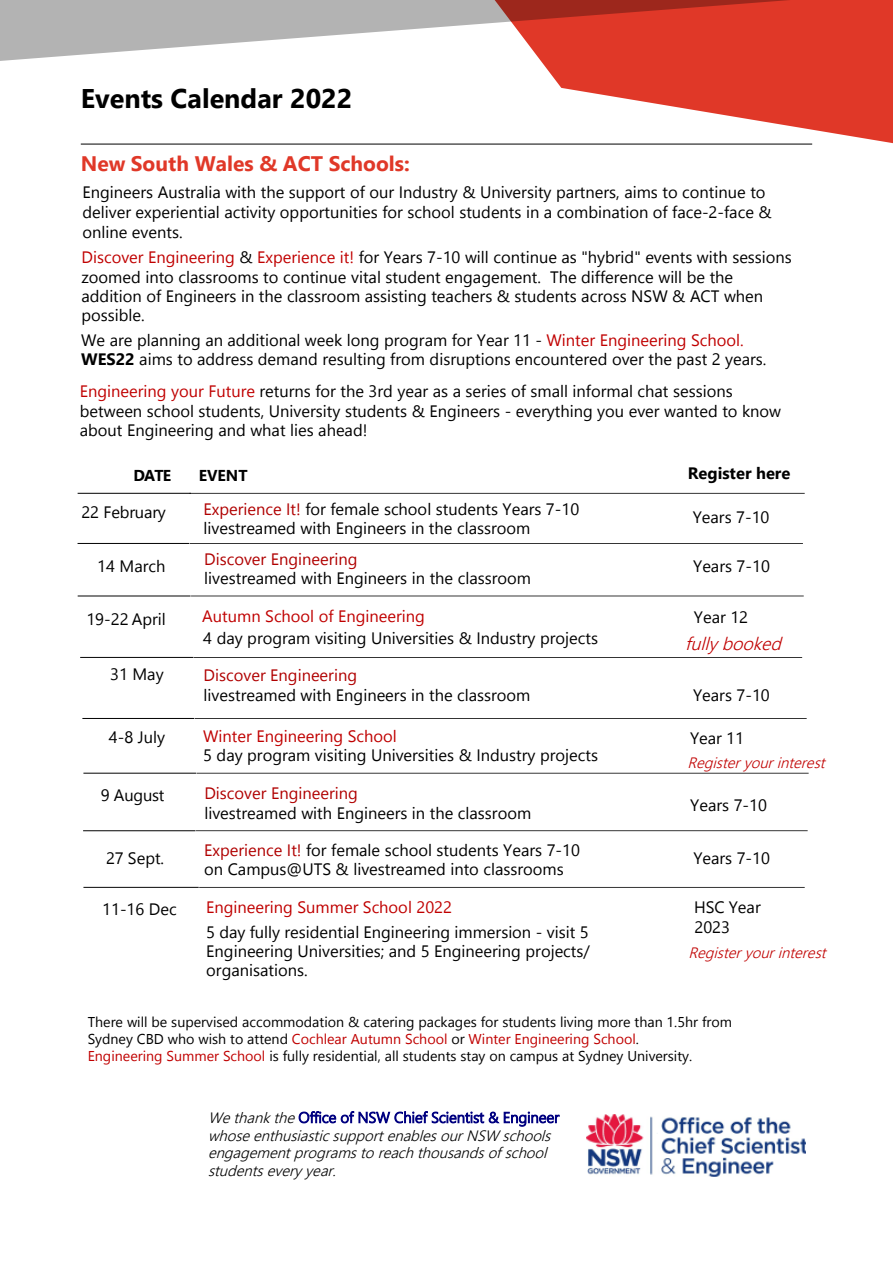
<style>
.page{position:relative;width:893px;height:1263px;background:#fff}
.page>*{position:absolute;margin:0;border:0;box-sizing:border-box;transform-origin:0 0}
.t1{font:700 27px "Leelawadee UI";color:#000}
.t2{font:700 21px "Leelawadee UI";color:#e03828}
.t3{font:italic 300 18px "Leelawadee UI";color:#c00000}
.t4{font:16.5px/19.5px "Leelawadee UI";color:#000}
.t5{font:16.5px "Leelawadee UI";color:#c00000}
.t6{font:16.5px "Leelawadee UI";color:#b00000}
.t7{font:700 16.5px "Leelawadee UI";color:#000}
.t8{font:700 15.75px "Leelawadee UI";color:#000}
.t9{font:italic 300 15px/17.9px "Leelawadee UI";color:#000}
.t10{font:italic 300 15px "Leelawadee UI";color:#c00000}
.t11{font:14.25px/17.1px "Leelawadee UI";color:#000}
.s1{color:#c00000}
.s2{font-weight:700}
.s3{color:#b00000}
.s4{font-style:normal;color:#000080}
</style>
<div class="page">
<hr style="left:81px;top:144px;width:731px;height:1px;background:#000">
<hr style="left:78px;top:493px;width:113px;height:1px;background:#000">
<hr style="left:189px;top:493px;width:616px;height:1px;background:#000">
<hr style="left:80px;top:657px;width:114px;height:1px;background:#000">
<hr style="left:194px;top:657px;width:608px;height:1px;background:#000">
<hr style="left:83px;top:773px;width:113px;height:1px;background:#000">
<hr style="left:196px;top:773px;width:613px;height:1px;background:#000">
<hr style="left:83px;top:830px;width:113px;height:1px;background:#000">
<hr style="left:196px;top:830px;width:612px;height:1px;background:#000">
<hr style="left:83px;top:887px;width:116px;height:1px;background:#000">
<hr style="left:199px;top:887px;width:606px;height:1px;background:#000">
<svg style="left:542px;top:63px;width:351px;height:80px;fill:#e03828"></svg>
<svg style="left:0;top:0;width:893px;height:63px"></svg>
<hr style="left:78px;top:596px;width:113px;height:1px;background:#000">
<hr style="left:191px;top:596px;width:613px;height:1px;background:#000">
<hr style="left:78px;top:543px;width:111px;height:1px;background:#000">
<hr style="left:190px;top:543px;width:613px;height:1px;background:#000">
<hr style="left:82px;top:718px;width:112px;height:1px;background:#000">
<hr style="left:195px;top:718px;width:612px;height:1px;background:#000">
<img style="left:587px;top:1114px;width:219px;height:63px">
<h1 class="t1" style="left:81px;top:80px;width:273px">Events Calendar 2022</h1>
<p class="t2" style="left:81px;top:149px;width:331px">New South Wales &amp; ACT Schools:</p>
<p class="t4" style="left:82px;top:181px;width:691px">Engineers Australia with the support of our Industry &amp; University partners, aims to continue to deliver experiential activity opportunities for school students in a combination of face-2-face &amp; online events.</p>
<p class="t4" style="left:81px;top:247px;width:712px"><span class="s1">Discover Engineering</span> &amp; <span class="s1">Experience it!</span> for Years 7-10 will continue as "hybrid" events with sessions zoomed into classrooms to continue vital student engagement. The difference will be the addition of Engineers in the classroom assisting teachers &amp; students across NSW &amp; ACT when possible.</p>
<p class="t4" style="left:81px;top:329px;width:687px">We are planning an additional week long program for Year 11 - <span class="s1">Winter Engineering School.<br></span><span class="s2">WES22</span> aims to address demand resulting from disruptions encountered over the past 2 years.</p>
<p class="t4" style="left:80px;top:381px;width:703px"><span class="s1">Engineering your Future</span> returns for the 3rd year as a series of small informal chat sessions between school students, University students &amp; Engineers - everything you ever wanted to know about Engineering and what lies ahead!</p>
<p class="t8" style="left:134px;top:464px;width:39px">DATE</p>
<p class="t8" style="left:199px;top:464px;width:50px">EVENT</p>
<p class="t7" style="left:688px;top:461px;width:104px">Register here</p>
<p class="t4" style="left:203px;top:499px;width:377px;line-height:19px"><span class="s3">Experience It!</span> for female school students Years 7-10 livestreamed with Engineers in the classroom</p>
<p class="t4" style="left:81px;top:502px;width:86px">22 February</p>
<p class="t4" style="left:693px;top:507px;width:78px">Years 7-10</p>
<p class="t4" style="left:97px;top:556px;width:70px">14 March</p>
<p class="t6" style="left:204px;top:547px;width:155px">Discover Engineering</p>
<p class="t4" style="left:204px;top:568px;width:328px">livestreamed with Engineers in the classroom</p>
<p class="t4" style="left:693px;top:556px;width:78px">Years 7-10</p>
<p class="t5" style="left:202px;top:604px;width:224px">Autumn School of Engineering</p>
<p class="t4" style="left:203px;top:627px;width:396px">4 day program visiting Universities &amp; Industry projects</p>
<p class="t4" style="left:86px;top:609px;width:81px">19-22 April</p>
<p class="t4" style="left:694px;top:607px;width:56px">Year 12</p>
<p class="t3" style="left:685px;top:631px;width:103px">fully booked</p>
<p class="t4" style="left:110px;top:664px;width:55px">31 May</p>
<p class="t6" style="left:204px;top:664px;width:155px">Discover Engineering</p>
<p class="t4" style="left:204px;top:684px;width:328px">livestreamed with Engineers in the classroom</p>
<p class="t4" style="left:109px;top:726px;width:58px">4-8 July</p>
<p class="t5" style="left:203px;top:724px;width:195px">Winter Engineering School</p>
<p class="t4" style="left:203px;top:745px;width:396px">5 day program visiting Universities &amp; Industry projects</p>
<p class="t4" style="left:693px;top:685px;width:78px">Years 7-10</p>
<p class="t4" style="left:690px;top:728px;width:55px">Year 11</p>
<p class="t10" style="left:688px;top:753px;width:144px">Registeryourinterest</p>
<p class="t6" style="left:204px;top:782px;width:155px">Discover Engineering</p>
<p class="t4" style="left:204px;top:803px;width:328px">livestreamed with Engineers in the classroom</p>
<p class="t4" style="left:204px;top:840px;width:377px;line-height:19px"><span class="s3">Experience It!</span> for female school students Years 7-10 on Campus@UTS &amp; livestreamed into classrooms</p>
<p class="t4" style="left:101px;top:785px;width:65px">9 August</p>
<p class="t4" style="left:690px;top:794px;width:78px">Years 7-10</p>
<p class="t4" style="left:106px;top:848px;width:60px">27 Sept.</p>
<p class="t4" style="left:693px;top:848px;width:78px">Years 7-10</p>
<p class="t4" style="left:102px;top:899px;width:76px">11-16 Dec</p>
<p class="t4" style="left:206px;top:922px;width:385px;line-height:19px;text-align:justify">5 day fully residential Engineering immersion - visit 5<br>Engineering Universities; and 5 Engineering projects/ organisations.</p>
<p class="t5" style="left:206px;top:895px;width:247px">Engineering Summer School 2022</p>
<p class="t4" style="left:694px;top:896px;width:68px">HSC Year</p>
<p class="t4" style="left:694px;top:916px;width:37px">2023</p>
<p class="t10" style="left:689px;top:942px;width:144px">Registeryourinterest</p>
<p class="t11" style="left:88px;top:1013px;width:646px">There will be supervised accommodation &amp; catering packages for students living more than 1.5hr from<br>Sydney CBD who wish to attend <span class="s1">Cochlear Autumn School</span> or <span class="s1">Winter Engineering School</span>.<br><span class="s1">Engineering Summer School</span> is fully residential, all students stay on campus at Sydney University.</p>
<p class="t9" style="left:208px;top:1108px;width:353px">Wethankthe<span class="s4">Office of NSW Chief Scientist &amp; Engineer </span>whoseenthusiasticsupportenablesourNSW schools engagementprogramstoreachthousandsofschool studentsevery year.</p>
</div>
